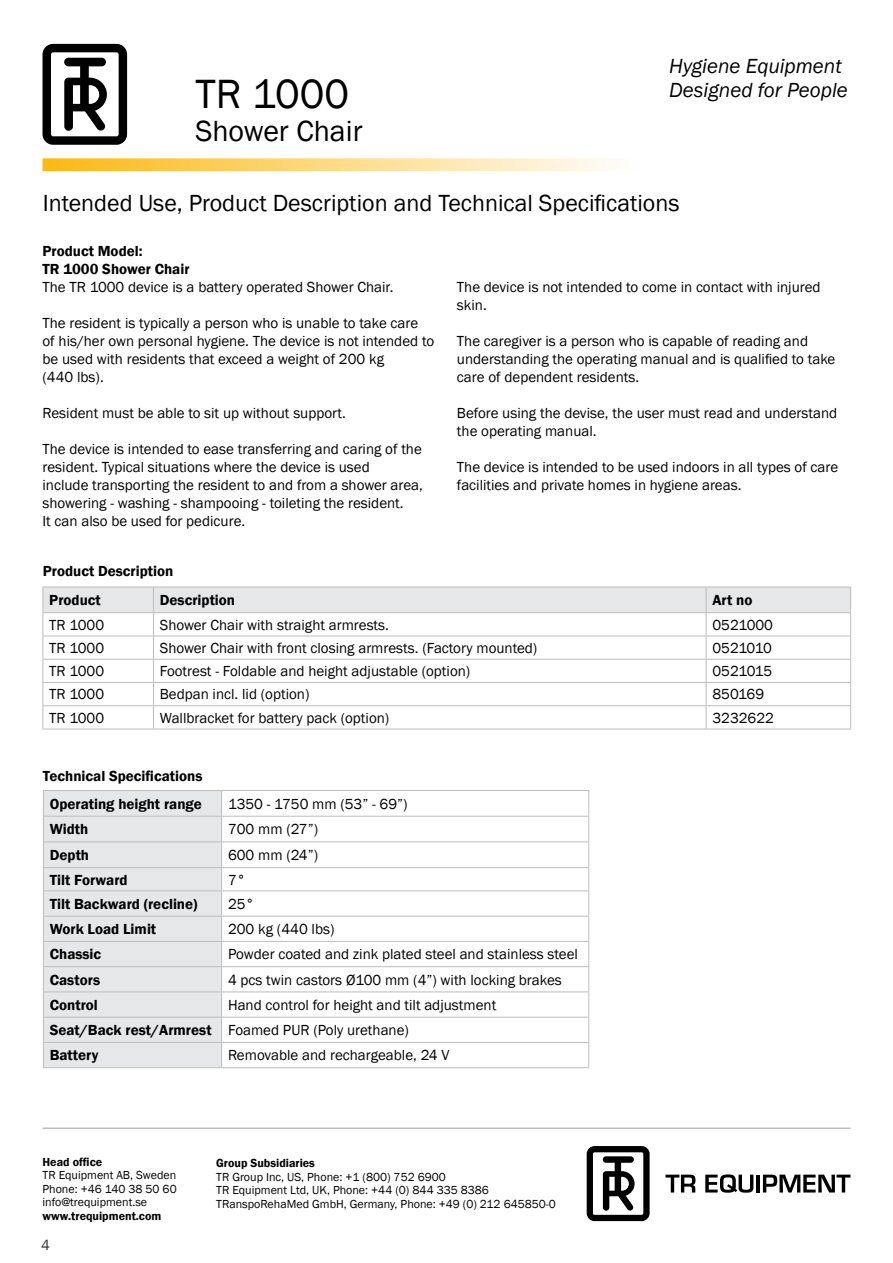
<style>
.page{position:relative;width:893px;height:1263px;background:#fff}
.page>*{position:absolute;margin:0;border:0;box-sizing:border-box;transform-origin:0 0}
.t1{font:42px "Franklin Gothic";color:#000}
.t2{font:30px "Franklin Gothic";color:#000}
.t3{font:24px "Franklin Gothic";color:#000}
.t4{font:italic 21px/24px "Franklin Gothic";color:#000}
.t5{font:15px/18px "Franklin Gothic";color:#000}
.t6{font:600 15px/18px "Franklin Gothic";color:#000}
.t7{font:15px "Franklin Gothic";letter-spacing:-.03em;color:#000}
.t8{font:15px "Franklin Gothic";letter-spacing:-.025em;color:#000}
.t9{font:12px/13.5px "Franklin Gothic";color:#000;text-align:justify}
.t10{font:600 12px "Franklin Gothic";color:#000}
.s1{font-weight:600}
</style>
<div class="page">
<hr style="left:43px;top:1127px;width:807px;height:2px;background:#bcbdbb">
<svg style="left:587px;top:1146px;width:63px;height:75px"></svg>
<svg style="left:665px;top:1174px;width:30px;height:18px"></svg>
<svg style="left:705px;top:1174px;width:48px;height:19px"></svg>
<hr style="left:757px;top:1174px;width:3px;height:18px;background:#000">
<svg style="left:763px;top:1174px;width:87px;height:18px"></svg>
<svg style="left:43px;top:44px;width:84px;height:101px"></svg>
<svg style="left:43px;top:158px;width:572px;height:13px;background:#fdda86"></svg>
<svg style="left:43px;top:587px;width:808px;height:142px"></svg>
<hr style="left:43px;top:729px;width:110px;height:1px;background:#bcbdbb">
<hr style="left:153px;top:729px;width:553px;height:1px;background:#bcbdbb">
<hr style="left:706px;top:729px;width:145px;height:1px;background:#bcbdbb">
<div style="left:44px;top:791px;width:177px;height:276px;background:#e6e7e8"></div>
<hr style="left:43px;top:816px;width:179px;height:1px;background:#bcbdbb">
<hr style="left:222px;top:816px;width:367px;height:1px;background:#bcbdbb">
<hr style="left:43px;top:841px;width:179px;height:1px;background:#bcbdbb">
<hr style="left:222px;top:841px;width:367px;height:1px;background:#bcbdbb">
<hr style="left:43px;top:867px;width:179px;height:1px;background:#bcbdbb">
<hr style="left:222px;top:867px;width:367px;height:1px;background:#bcbdbb">
<hr style="left:43px;top:890px;width:179px;height:1px;background:#bcbdbb">
<hr style="left:222px;top:890px;width:367px;height:1px;background:#bcbdbb">
<hr style="left:43px;top:916px;width:179px;height:1px;background:#bcbdbb">
<hr style="left:222px;top:916px;width:367px;height:1px;background:#bcbdbb">
<hr style="left:43px;top:941px;width:179px;height:1px;background:#bcbdbb">
<hr style="left:222px;top:941px;width:367px;height:1px;background:#bcbdbb">
<hr style="left:43px;top:966px;width:179px;height:1px;background:#bcbdbb">
<hr style="left:222px;top:966px;width:367px;height:1px;background:#bcbdbb">
<hr style="left:43px;top:991px;width:179px;height:1px;background:#bcbdbb">
<hr style="left:222px;top:991px;width:367px;height:1px;background:#bcbdbb">
<hr style="left:43px;top:1017px;width:179px;height:1px;background:#bcbdbb">
<hr style="left:222px;top:1017px;width:367px;height:1px;background:#bcbdbb">
<hr style="left:43px;top:1042px;width:179px;height:1px;background:#bcbdbb">
<hr style="left:222px;top:1042px;width:367px;height:1px;background:#bcbdbb">
<hr style="left:43px;top:1067px;width:179px;height:1px;background:#bcbdbb">
<hr style="left:222px;top:1067px;width:367px;height:1px;background:#bcbdbb">
<hr style="left:43px;top:790px;width:179px;height:1px;background:#bcbdbb">
<hr style="left:222px;top:790px;width:367px;height:1px;background:#bcbdbb">
<svg style="left:43px;top:791px;width:1px;height:276px"></svg>
<svg style="left:221px;top:791px;width:1px;height:276px"></svg>
<svg style="left:588px;top:791px;width:1px;height:276px"></svg>
<h1 class="t1" style="left:195px;top:67px;width:155px">TR 1000</h1>
<h2 class="t2" style="left:195px;top:112px;width:169px">Shower Chair</h2>
<h3 class="t4" style="left:669px;top:55px;width:180px">Hygiene Equipment<br>Designed for People</h3>
<h3 class="t3" style="left:43px;top:188px;width:638px">Intended Use, Product Description and Technical Specifications</h3>
<p class="t6" style="left:43px;top:242px;width:149px">Product Model:<br>TR 1000 Shower Chair</p>
<p class="t5" style="left:43px;top:278px;width:352px">The TR 1000 device is a battery operated Shower Chair.</p>
<p class="t5" style="left:43px;top:314px;width:393px">The resident is typically a person who is unable to take care of his/her own personal hygiene. The device is not intended to be used with residents that exceed a weight of 200 kg<br>(440 lbs).</p>
<p class="t5" style="left:43px;top:404px;width:305px">Resident must be able to sit up without support.</p>
<p class="t5" style="left:43px;top:440px;width:382px">The device is intended to ease transferring and caring of the resident. Typical situations where the device is used<br>include transporting the resident to and from a shower area, showering - washing - shampooing - toileting the resident.<br>It can also be used for pedicure.</p>
<p class="t5" style="left:457px;top:278px;width:365px">The device is not intended to come in contact with injured skin.</p>
<p class="t5" style="left:457px;top:332px;width:380px">The caregiver is a person who is capable of reading and understanding the operating manual and is qualified to take care of dependent residents.</p>
<p class="t5" style="left:457px;top:404px;width:382px">Before using the devise, the user must read and understand the operating manual.</p>
<p class="t5" style="left:457px;top:458px;width:383px">The device is intended to be used indoors in all types of care facilities and private homes in hygiene areas.</p>
<p class="t6" style="left:43px;top:562px;width:132px">Product Description</p>
<p class="t6" style="left:49px;top:591px;width:53px">Product</p>
<p class="t6" style="left:160px;top:591px;width:77px">Description</p>
<p class="t6" style="left:712px;top:591px;width:41px">Art no</p>
<p class="t5" style="left:49px;top:616px;width:56px">TR 1000</p>
<p class="t5" style="left:160px;top:616px;width:231px">Shower Chair with straight armrests.</p>
<p class="t5" style="left:712px;top:616px;width:62px">0521000</p>
<p class="t5" style="left:49px;top:639px;width:56px">TR 1000</p>
<p class="t5" style="left:160px;top:639px;width:379px">Shower Chair with front closing armrests. (Factory mounted)</p>
<p class="t7" style="left:712px;top:638px;width:61px">0521010</p>
<p class="t5" style="left:49px;top:662px;width:56px">TR 1000</p>
<p class="t5" style="left:160px;top:662px;width:312px">Footrest - Foldable and height adjustable (option)</p>
<p class="t8" style="left:712px;top:662px;width:61px">0521015</p>
<p class="t5" style="left:49px;top:686px;width:56px">TR 1000</p>
<p class="t5" style="left:160px;top:686px;width:151px">Bedpan incl. lid (option)</p>
<p class="t5" style="left:712px;top:686px;width:53px">850169</p>
<p class="t5" style="left:49px;top:709px;width:56px">TR 1000</p>
<p class="t5" style="left:160px;top:709px;width:231px">Wallbracket for battery pack (option)</p>
<p class="t5" style="left:712px;top:709px;width:63px">3232622</p>
<p class="t6" style="left:43px;top:767px;width:161px">Technical Specifications</p>
<p class="t6" style="left:50px;top:795px;width:154px">Operating height range</p>
<p class="t5" style="left:228px;top:795px;width:181px">1350 - 1750 mm (53” - 69”)</p>
<p class="t6" style="left:50px;top:820px;width:40px">Width</p>
<p class="t5" style="left:228px;top:821px;width:92px">700 mm (27”)</p>
<p class="t6" style="left:50px;top:846px;width:41px">Depth</p>
<p class="t5" style="left:228px;top:846px;width:92px">600 mm (24”)</p>
<p class="t6" style="left:50px;top:871px;width:79px">Tilt Forward</p>
<p class="t5" style="left:228px;top:871px;width:19px">7°</p>
<p class="t6" style="left:50px;top:895px;width:149px">Tilt Backward (recline)</p>
<p class="t5" style="left:228px;top:895px;width:28px">25°</p>
<p class="t6" style="left:50px;top:920px;width:108px">Work Load Limit</p>
<p class="t5" style="left:228px;top:920px;width:108px">200 kg (440 lbs)</p>
<p class="t6" style="left:50px;top:945px;width:53px">Chassic</p>
<p class="t5" style="left:228px;top:945px;width:351px">Powder coated and zink plated steel and stainless steel</p>
<p class="t6" style="left:50px;top:971px;width:52px">Castors</p>
<p class="t5" style="left:228px;top:971px;width:335px">4 pcs twin castors Ø100 mm (4”) with locking brakes</p>
<p class="t6" style="left:50px;top:996px;width:50px">Control</p>
<p class="t5" style="left:50px;top:992px;width:448px;line-height:25.2px;text-indent:178px">Hand control for height and tilt adjustment<br><span class="s1">Seat/Back rest/Armrest</span> Foamed PUR (Poly urethane)<br><span class="s1">Battery</span></p>
<p class="t5" style="left:228px;top:1047px;width:223px">Removable and rechargeable, 24 V</p>
<p class="t10" style="left:43px;top:1154px;width:61px">Head office</p>
<p class="t9" style="left:43px;top:1169px;width:136px">TR Equipment AB, Sweden Phone: +46 140 38 50 60 info@trequipment.se</p>
<p class="t10" style="left:43px;top:1208px;width:120px">www.trequipment.com</p>
<p class="t5" style="left:41px;top:1236px;width:10px">4</p>
<p class="t10" style="left:216px;top:1156px;width:100px">Group Subsidiaries</p>
<p class="t9" style="left:216px;top:1170px;width:341px;text-align:left">TR Group Inc, US, Phone: +1 (800) 752 6900<br>TR Equipment Ltd, UK, Phone: +44 (0) 844 335 8386<br>TRanspoRehaMed GmbH, Germany, Phone: +49 (0) 212 645850-0</p>
</div>
